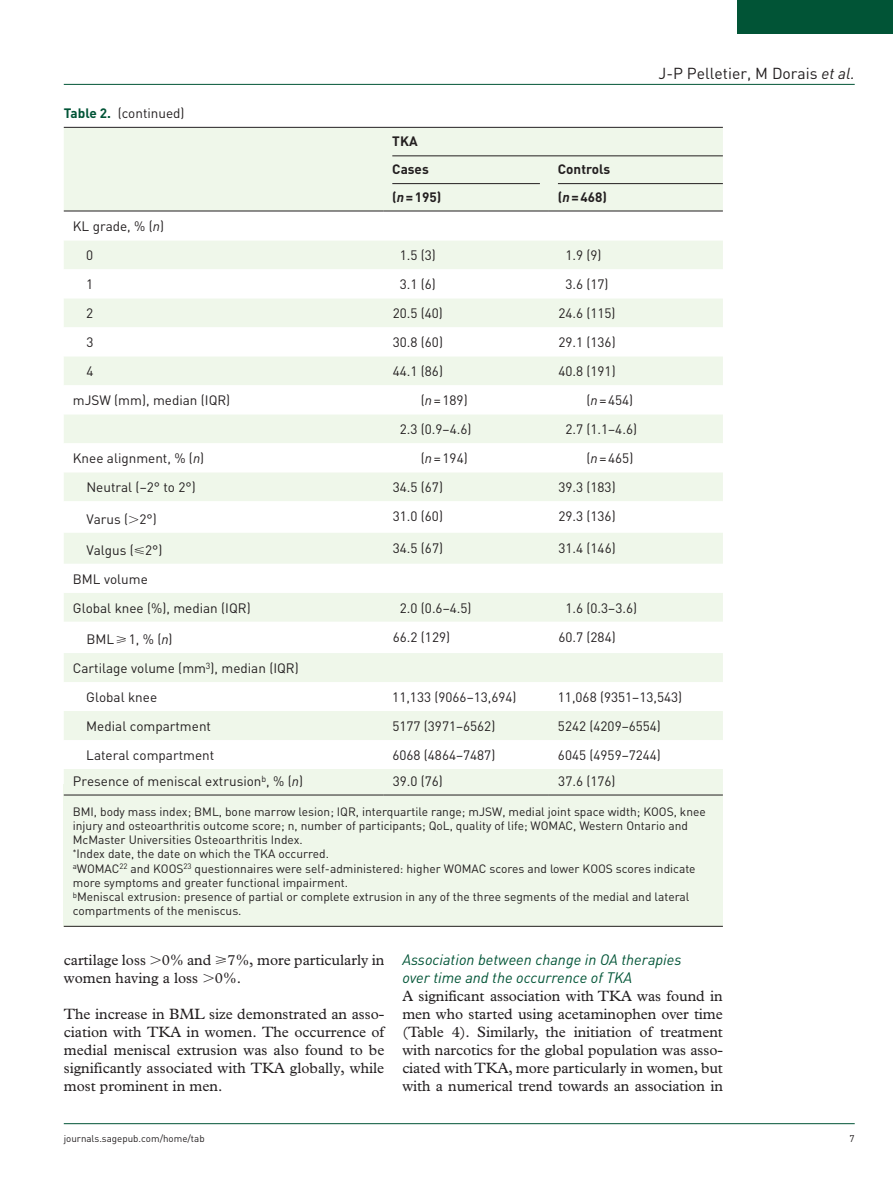
<style>
.page{position:relative;width:893px;height:1191px;background:#fff}
.page>*{position:absolute;margin:0;border:0;box-sizing:border-box;transform-origin:0 0}
.t1{font:15.75px "DIN";color:#231f20}
.t2{font:15px/18px "Plantin Std";color:#231f20;text-align:justify}
.t3{font:italic 15px/18px "DIN";color:#015436}
.t4{font:13.5px/29px "DIN";color:#231f20}
.t5{font:700 13.5px/27.8px "DIN";color:#231f20}
.t6{font:12px/14.2px "DIN";color:#231f20}
.t7{font:9.75px "DIN";color:#231f20}
.s1{font-weight:700;color:#015436}
.s2{font-style:italic}
</style>
<div class="page">
<hr style="left:64px;top:84px;width:791px;height:1px;background:#015436">
<hr style="left:64px;top:1123px;width:791px;height:1px;background:#015436">
<div style="left:738px;top:0;width:155px;height:34px;background:#015436"></div>
<div style="left:64px;top:784px;width:659px;height:142px;background:#eff7ea"></div>
<hr style="left:64px;top:926px;width:659px;height:1px;background:#231f20">
<div style="left:64px;top:128px;width:659px;height:656px;background:#eff7ea"></div>
<svg style="left:64px;top:212px;width:659px;height:557px"></svg>
<hr style="left:64px;top:211px;width:319px;height:1px;background:#231f20">
<hr style="left:383px;top:211px;width:166px;height:1px;background:#231f20">
<hr style="left:549px;top:211px;width:174px;height:1px;background:#231f20">
<hr style="left:64px;top:794px;width:319px;height:1px;background:#231f20">
<hr style="left:383px;top:794px;width:166px;height:1px;background:#231f20">
<hr style="left:549px;top:794px;width:174px;height:1px;background:#231f20">
<hr style="left:392px;top:155px;width:331px;height:1px;background:#231f20">
<hr style="left:392px;top:183px;width:148px;height:1px;background:#231f20">
<hr style="left:558px;top:183px;width:165px;height:1px;background:#231f20">
<hr style="left:64px;top:127px;width:659px;height:1px;background:#231f20">
<svg style="left:129px;top:515px;width:9px;height:8px"></svg>
<p class="t4" style="left:64px;top:98px;width:122px"><span class="s1">Table 2.</span> (continued)</p>
<p class="t4" style="left:86px;top:212px;width:79px;text-indent:-14px">KL grade, % (<span class="s2">n</span>)<br>0</p>
<p class="t5" style="left:392px;top:127px;width:38px">TKA<br>Cases</p>
<p class="t5" style="left:558px;top:155px;width:54px">Controls</p>
<p class="t5" style="left:392px;top:183px;width:51px">(<span class="s2">n</span>=195)</p>
<p class="t5" style="left:558px;top:183px;width:51px">(<span class="s2">n</span>=468)</p>
<p class="t4" style="left:400px;top:241px;width:38px">1.5 (3)</p>
<p class="t4" style="left:565px;top:241px;width:38px">1.9 (9)</p>
<p class="t4" style="left:86px;top:270px;width:9px">1</p>
<p class="t4" style="left:400px;top:270px;width:38px">3.1 (6)</p>
<p class="t4" style="left:565px;top:270px;width:45px">3.6 (17)</p>
<p class="t4" style="left:86px;top:299px;width:9px">2</p>
<p class="t4" style="left:393px;top:299px;width:52px">20.5 (40)</p>
<p class="t4" style="left:558px;top:299px;width:59px">24.6 (115)</p>
<p class="t4" style="left:86px;top:328px;width:9px">3</p>
<p class="t4" style="left:393px;top:328px;width:52px">30.8 (60)</p>
<p class="t4" style="left:558px;top:328px;width:59px">29.1 (136)</p>
<p class="t4" style="left:86px;top:357px;width:9px">4</p>
<p class="t4" style="left:393px;top:357px;width:52px">44.1 (86)</p>
<p class="t4" style="left:558px;top:357px;width:59px">40.8 (191)</p>
<p class="t4" style="left:73px;top:386px;width:159px">mJSW (mm), median (IQR)</p>
<p class="t4" style="left:421px;top:386px;width:48px">(<span class="s2">n</span>=189)</p>
<p class="t4" style="left:586px;top:386px;width:48px">(<span class="s2">n</span>=454)</p>
<p class="t4" style="left:400px;top:415px;width:73px">2.3 (0.9–4.6)</p>
<p class="t4" style="left:565px;top:415px;width:73px">2.7 (1.1–4.6)</p>
<p class="t4" style="left:73px;top:444px;width:133px">Knee alignment, % (<span class="s2">n</span>)</p>
<p class="t4" style="left:421px;top:444px;width:48px">(<span class="s2">n</span>=194)</p>
<p class="t4" style="left:586px;top:444px;width:48px">(<span class="s2">n</span>=465)</p>
<p class="t4" style="left:86px;top:473px;width:111px">Neutral (−2° to 2°)</p>
<p class="t4" style="left:393px;top:473px;width:52px">34.5 (67)</p>
<p class="t4" style="left:558px;top:473px;width:59px">39.3 (183)</p>
<p class="t4" style="left:86px;top:504px;width:72px">Varus ( 2°)</p>
<p class="t4" style="left:393px;top:502px;width:52px">31.0 (60)</p>
<p class="t4" style="left:558px;top:502px;width:59px">29.3 (136)</p>
<p class="t4" style="left:86px;top:535px;width:78px">Valgus (⩽2°)</p>
<p class="t4" style="left:393px;top:533px;width:52px">34.5 (67)</p>
<p class="t4" style="left:558px;top:533px;width:59px">31.4 (146)</p>
<p class="t4" style="left:73px;top:564px;width:179px">BML volume<br>Global knee (%), median (IQR)</p>
<p class="t4" style="left:400px;top:593px;width:73px">2.0 (0.6–4.5)</p>
<p class="t4" style="left:565px;top:593px;width:73px">1.6 (0.3–3.6)</p>
<p class="t1" style="left:658px;top:63px;width:198px">J-P Pelletier, M Dorais <span class="s2">et al.</span></p>
<p class="t4" style="left:86px;top:624px;width:88px">BML⩾1, % (<span class="s2">n</span>)</p>
<p class="t4" style="left:393px;top:622px;width:59px">66.2 (129)</p>
<p class="t4" style="left:558px;top:622px;width:59px">60.7 (284)</p>
<p class="t4" style="left:86px;top:653px;width:214px;text-indent:-13px">Cartilage volume (mm<sup>3</sup>), median (IQR)<br>Global knee</p>
<p class="t4" style="left:392px;top:682px;width:126px">11,133 (9066–13,694)</p>
<p class="t4" style="left:558px;top:682px;width:126px">11,068 (9351–13,543)</p>
<p class="t4" style="left:86px;top:711px;width:126px">Medial compartment</p>
<p class="t4" style="left:392px;top:711px;width:105px">5177 (3971–6562)</p>
<p class="t4" style="left:558px;top:711px;width:105px">5242 (4209–6554)</p>
<p class="t4" style="left:86px;top:740px;width:129px">Lateral compartment</p>
<p class="t4" style="left:392px;top:740px;width:105px">6068 (4864–7487)</p>
<p class="t4" style="left:558px;top:740px;width:105px">6045 (4959–7244)</p>
<p class="t4" style="left:73px;top:766px;width:232px">Presence of meniscal extrusion<sup>b</sup>, % (<span class="s2">n</span>)</p>
<p class="t4" style="left:393px;top:766px;width:52px">39.0 (76)</p>
<p class="t4" style="left:558px;top:766px;width:59px">37.6 (176)</p>
<p class="t6" style="left:73px;top:804px;width:634px">BMI, body mass index; BML, bone marrow lesion; IQR, interquartile range; mJSW, medial joint space width; KOOS, knee injury and osteoarthritis outcome score; n, number of participants; QoL, quality of life; WOMAC, Western Ontario and McMaster Universities Osteoarthritis Index.<br><sup>*</sup>Index date, the date on which the TKA occurred.<br><sup>a</sup>WOMAC<sup>22</sup> and KOOS<sup>23</sup> questionnaires were self-administered: higher WOMAC scores and lower KOOS scores indicate more symptoms and greater functional impairment.<br><sup>b</sup>Meniscal extrusion: presence of partial or complete extrusion in any of the three segments of the medial and lateral compartments of the meniscus.</p>
<p class="t2" style="left:64px;top:951px;width:322px">cartilage loss 0% and ⩾7%, more particularly in women having a loss 0%.</p>
<p class="t2" style="left:64px;top:1005px;width:322px">The increase in BML size demonstrated an asso&shy;ciation with TKA in women. The occurrence of medial meniscal extrusion was also found to be significantly associated with TKA globally, while most prominent in men.</p>
<p class="t3" style="left:402px;top:950px;width:281px">Association between change in OA therapies over time and the occurrence of TKA</p>
<p class="t2" style="left:402px;top:987px;width:322px">A significant association with TKA was found in men who started using acetaminophen over time (Table 4). Similarly, the initiation of treatment with narcotics for the global population was asso&shy;ciated with TKA, more particularly in women, but with a numerical trend towards an association in</p>
<p class="t7" style="left:64px;top:1132px;width:142px">journals.sagepub.com/home/tab</p>
<p class="t7" style="left:850px;top:1132px;width:7px">7</p>
</div>
